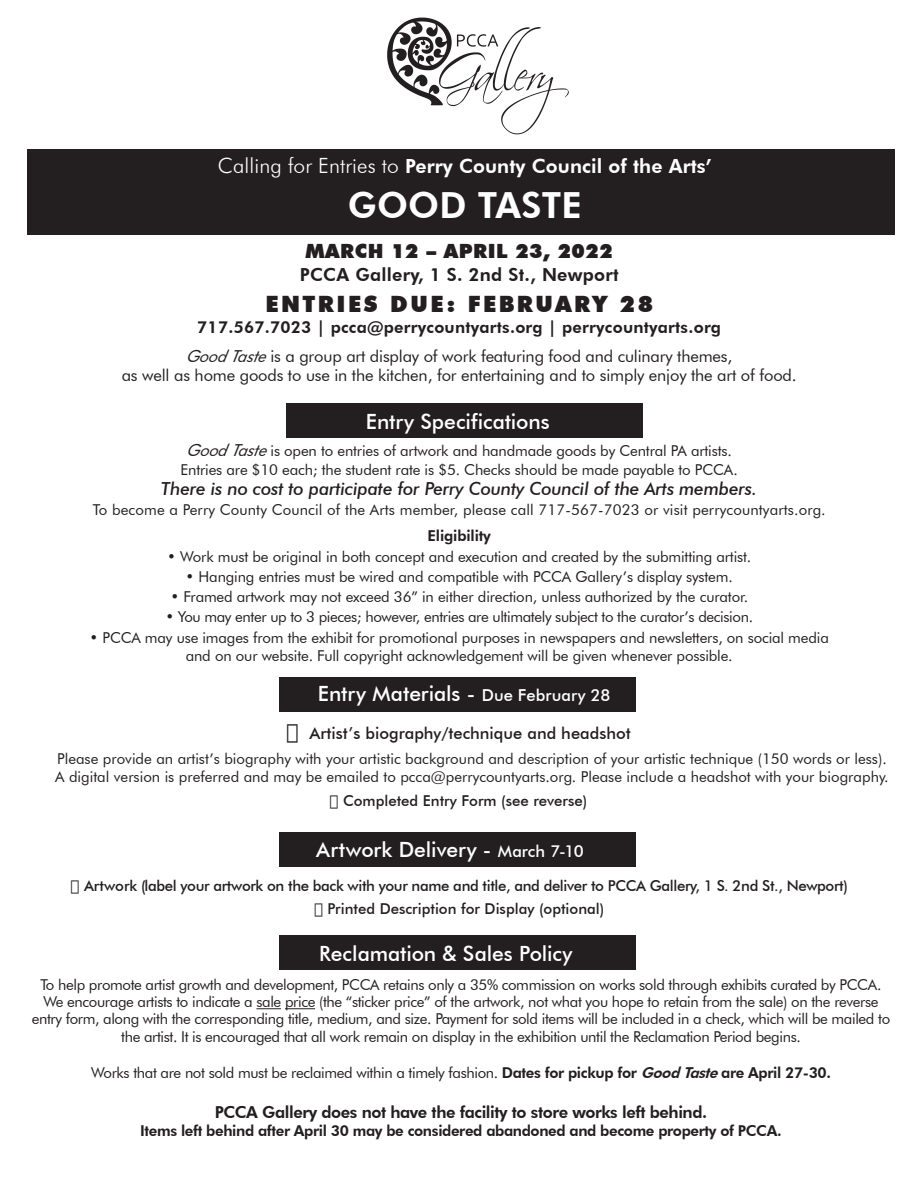
<style>
.page{position:relative;width:918px;height:1188px;background:#fff}
.page>*{position:absolute;margin:0;border:0;box-sizing:border-box;transform-origin:0 0}
.t1{font:800 36px "Futura BT";letter-spacing:.005em;color:#fff}
.t2{font:900 22.5px "Futura BT";letter-spacing:.11em;color:#231f20}
.t3{font:500 21px "Futura BT";letter-spacing:-.005em;color:#fff}
.t4{font:900 19.65px "Futura BT";letter-spacing:.025em;color:#231f20}
.t5{font:800 19.5px "Futura BT";letter-spacing:.005em;color:#fff}
.t6{font:italic 500 18px "Futura BT";letter-spacing:-.01em;color:#231f20}
.t7{font:800 18px "Futura BT";letter-spacing:.015em;color:#231f20}
.t8{font:16.5px/19.5px "Futura BT";letter-spacing:-.01em;color:#231f20;text-align:center}
.t9{font:800 16.5px "Futura BT";letter-spacing:.015em;color:#231f20}
.t10{font:800 16.5px "Futura BT";letter-spacing:-.025em;color:#231f20}
.t11{font:500 16.5px "Futura BT";color:#231f20}
.t12{font:15px/17.2px "Futura BT";letter-spacing:-.01em;color:#231f20;text-align:center}
.t13{font:500 15px "Futura BT";letter-spacing:-.025em;color:#231f20}
.t14{font:15px "Futura BT";letter-spacing:.01em;color:#231f20}
.t15{font:800 15px "Futura BT";letter-spacing:-.025em;color:#231f20}
.t16{font:500 15px "Futura BT";color:#231f20}
.s1{font-weight:300;font-size:21px}
.s2{font-style:italic}
.s3{font-style:italic;font-size:16.5px}
.s4{font-size:16.5px}
.s5{font-size:21px}
.s6{font-weight:800}
.s7{font-weight:800;font-style:italic}
</style>
<div class="page">
<div style="left:27px;top:149px;width:868px;height:86px;background:#231f20"></div>
<img style="left:387px;top:17px;width:182px;height:117px">
<div style="left:286px;top:404px;width:357px;height:34px;background:#231f20"></div>
<div style="left:279px;top:678px;width:357px;height:34px;background:#231f20"></div>
<div style="left:279px;top:935px;width:357px;height:35px;background:#231f20"></div>
<svg style="left:256px;top:1008px;width:25px;height:1px"></svg>
<hr style="left:285px;top:1008px;width:30px;height:1px;background:#231f20">
<div style="left:279px;top:832px;width:357px;height:34px;background:#231f20"></div>
<h3 class="t5" style="left:218px;top:154px;width:495px"><span class="s1">Calling for Entries to</span> Perry County Council of the Arts’</h3>
<h1 class="t1" style="left:348px;top:183px;width:236px">GOOD TASTE</h1>
<h3 class="t4" style="left:306px;top:239px;width:309px">MARCH 12 – APRIL 23, 2022</h3>
<p class="t7" style="left:300px;top:263px;width:320px">PCCA Gallery, 1 S. 2nd St., Newport</p>
<h2 class="t2" style="left:265px;top:291px;width:389px">ENTRIES DUE: FEBRUARY 28</h2>
<p class="t9" style="left:197px;top:317px;width:525px">717.567.7023 | pcca@perrycountyarts.org | perrycountyarts.org</p>
<p class="t8" style="left:122px;top:346px;width:676px"><span class="s2">GoodTaste</span>is a group art display of work featuring food and culinary themes,<br>as well as home goods to use in the kitchen, for entertaining and to simply enjoy the art of food.</p>
<h3 class="t3" style="left:366px;top:409px;width:186px">Entry Specifications</h3>
<p class="t12" style="left:181px;top:441px;width:559px;line-height:18.8px"><span class="s3">GoodTaste</span>is open to entries of artwork and handmade goods by Central PA artists.<br>Entries are $10 each; the student rate is $5. Checks should be made payable to PCCA.</p>
<p class="t6" style="left:161px;top:477px;width:597px">There is no cost to participate for Perry County Council of the Arts members.</p>
<p class="t14" style="left:93px;top:501px;width:734px">To become a Perry County Council of the Arts member, please call 717-567-7023 or visit perrycountyarts.org.</p>
<p class="t15" style="left:427px;top:527px;width:65px">Eligibility</p>
<p class="t12" style="left:167px;top:547px;width:586px">• Work must be original in both concept and execution and created by the submitting artist.</p>
<p class="t12" style="left:186px;top:568px;width:549px">• Hanging entries must be wired and compatible with PCCA Gallery’s display system.</p>
<p class="t12" style="left:170px;top:588px;width:579px">• Framed artwork may not exceed 36” in either direction, unless authorized by the curator.</p>
<p class="t12" style="left:165px;top:608px;width:589px">• You may enter up to 3 pieces; however, entries are ultimately subject to the curator’s decision.</p>
<p class="t12" style="left:90px;top:628px;width:741px;line-height:18px">• PCCA may use images from the exhibit for promotional purposes in newspapers and newsletters, on social media and on our website. Full copyright acknowledgement will be given whenever possible.</p>
<h3 class="t3" style="left:318px;top:681px;width:294px">Entry Materials - <span class="s4">Due February 28</span></h3>
<p class="t11" style="left:286px;top:723px;width:346px"><span class="s5">○</span> Artist’s biography/technique and headshot</p>
<p class="t12" style="left:55px;top:749px;width:835px;line-height:18px;text-align:left">Please provide an artist’s biography with your artistic background and description of your artistic technique (150 words or less).<br>A digital version is preferred and may be emailed to pcca@perrycountyarts.org. Please include a headshot with your biography.</p>
<p class="t16" style="left:330px;top:792px;width:259px">○ Completed Entry Form (see reverse)</p>
<h3 class="t3" style="left:316px;top:837px;width:269px">Artwork Delivery - <span class="s4">March 7-10</span></h3>
<p class="t13" style="left:71px;top:876px;width:779px">○ Artwork (label your artwork on the back with your name and title, and deliver to PCCA Gallery, 1 S. 2nd St., Newport)</p>
<p class="t16" style="left:314px;top:899px;width:292px">○ Printed Description for Display (optional)</p>
<h3 class="t3" style="left:319px;top:941px;width:255px">Reclamation &amp; Sales Policy</h3>
<p class="t12" style="left:32px;top:976px;width:860px">To help promote artist growth and development, PCCA retains only a 35% commission on works sold through exhibits curated by PCCA.<br>We encourage artists to indicate a sale price (the “sticker price” of the artwork, not what you hope to retain from the sale) on the reverse entry form, along with the corresponding title, medium, and size. Payment for sold items will be included in a check, which will be mailed to the artist. It is encouraged that all work remain on display in the exhibition until the Reclamation Period begins.</p>
<p class="t12" style="left:91px;top:1064px;width:741px">Works that are not sold must be reclaimed within a timely fashion. <span class="s6">Dates for pickup for</span> <span class="s7">GoodTaste</span><span class="s6">are April 27-30.</span></p>
<p class="t10" style="left:215px;top:1102px;width:494px">PCCA Gallery does not have the facility to store works left behind.</p>
<p class="t15" style="left:140px;top:1122px;width:643px">Items left behind after April 30 may be considered abandoned and become property of PCCA.</p>
</div>
